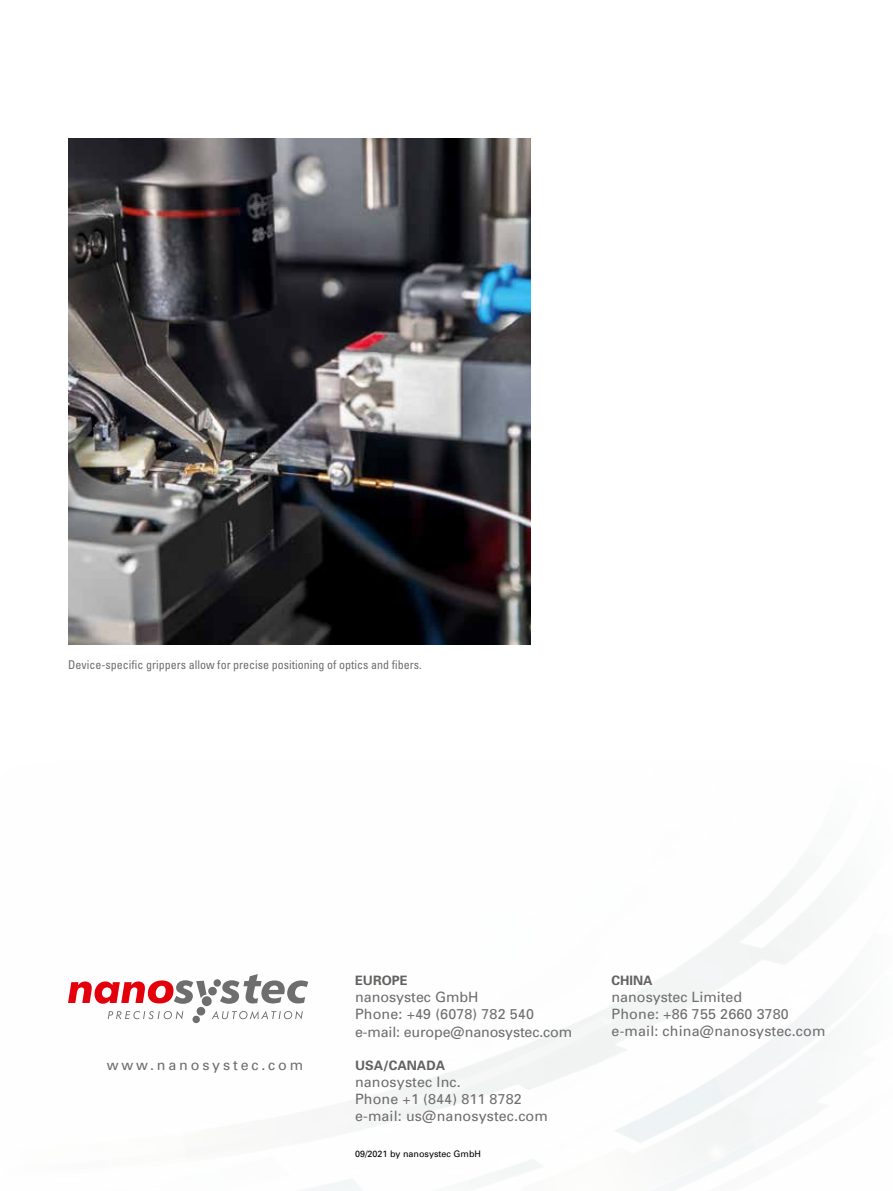
<style>
.page{position:relative;width:893px;height:1191px;background:#fff}
.page>*{position:absolute;margin:0;border:0;box-sizing:border-box;transform-origin:0 0}
.t1{font:14.25px/17.1px "Univers";letter-spacing:.01em;color:#6e6e6e}
.t2{font:14.25px "Univers";letter-spacing:.2em;color:#6e6e6e}
.t3{font:700 12.9px "Univers";color:#626261}
.t4{font:condensed 12px "Univers";color:#6e6e6e}
.t5{font:9px "Univers";color:#000}
</style>
<div class="page">
<img style="left:68px;top:138px;width:462px;height:506px">
<svg style="left:68px;top:974px;width:240px;height:49px"></svg>
<p class="t4" style="left:68px;top:657px;width:355px">Device-specific grippers allow for precise positioning of optics and fibers.</p>
<p class="t2" style="left:107px;top:1056px;width:198px">www.nanosystec.com</p>
<p class="t3" style="left:355px;top:972px;width:54px">EUROPE</p>
<p class="t3" style="left:612px;top:972px;width:43px">CHINA</p>
<p class="t1" style="left:612px;top:988px;width:215px">nanosystec Limited<br>Phone: +86 755 2660 3780 e-mail: china@nanosystec.com</p>
<p class="t1" style="left:355px;top:988px;width:219px">nanosystec GmbH<br>Phone: +49 (6078) 782 540 e-mail: europe@nanosystec.com</p>
<p class="t3" style="left:355px;top:1057px;width:91px">USA/CANADA</p>
<p class="t1" style="left:355px;top:1073px;width:194px">nanosystec Inc.<br>Phone +1 (844) 811 8782 e-mail: us@nanosystec.com</p>
<p class="t5" style="left:355px;top:1148px;width:128px">09/2021 by nanosystec GmbH</p>
</div>
